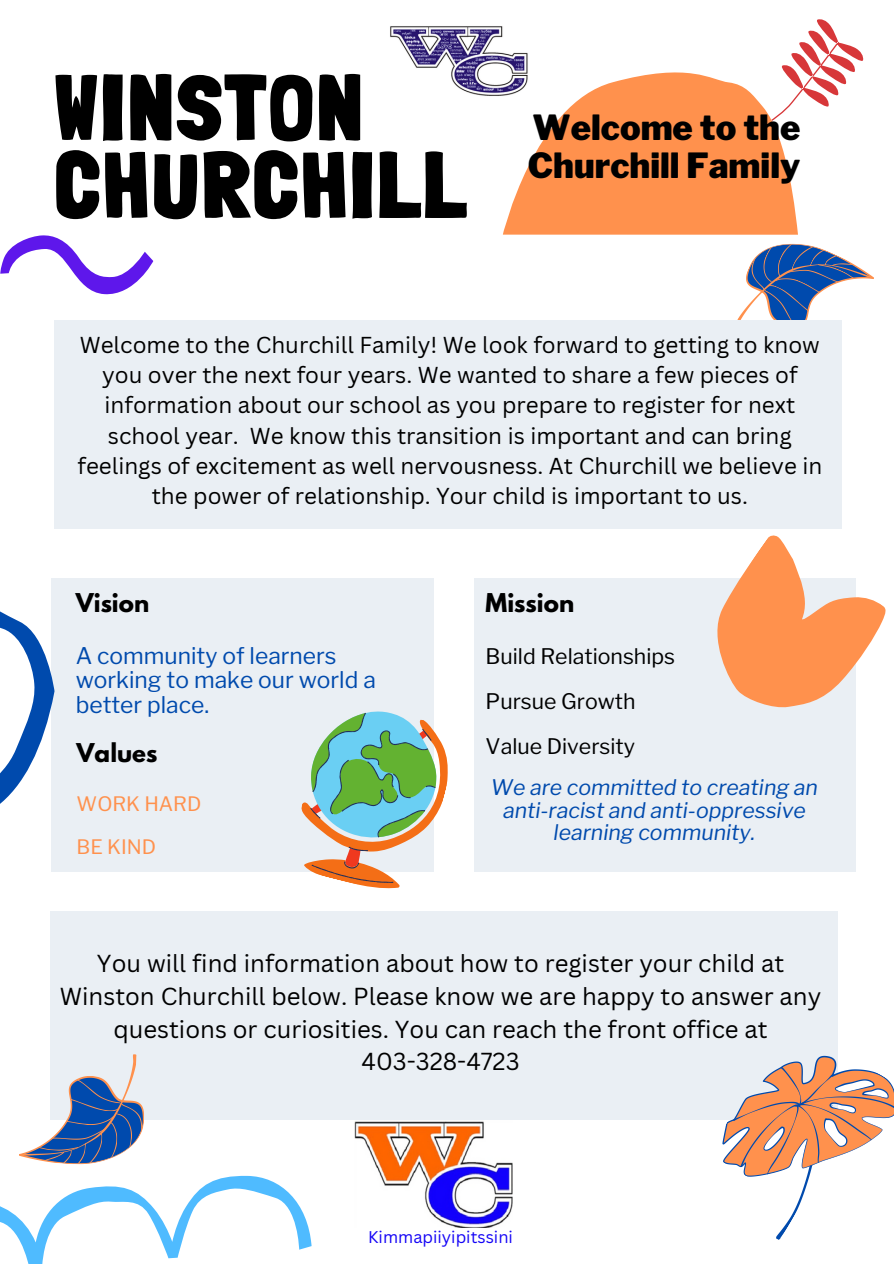
<style>
.page{position:relative;width:894px;height:1264px;background:#fff}
.page>*{position:absolute;margin:0;border:0;box-sizing:border-box;transform-origin:0 0}
.t1{font:900 91.95px/77.7px "Londrina Solid";letter-spacing:.035em;color:#000}
.t2{font:900 34.35px/37.3px "Libre Franklin";color:#000}
.t3{font:24px/32.7px "Canva Sans";color:#000;text-align:center}
.t4{font:700 22.95px "League Spartan";color:#000}
.t5{font:22.8px/24.8px "Libre Franklin";color:#004aad}
.t6{font:22.5px/30.3px "Canva Sans";color:#000;text-align:center}
.t7{font:italic 21.3px/22.5px "Libre Franklin";color:#004aad;text-align:center}
.t8{font:21.3px "Libre Franklin";color:#000}
.t9{font:19.8px "Libre Franklin";color:#ff914d}
.t10{font:16.5px "Canva Sans";color:#1404f6}
</style>
<div class="page">
<svg style="left:503px;top:72px;width:294px;height:162px;fill:#ff914d"></svg>
<div style="left:51px;top:578px;width:382px;height:293px;background:#eaeff4"></div>
<svg style="left:0;top:235px;width:153px;height:60px"></svg>
<svg style="left:0;top:611px;width:54px;height:193px"></svg>
<svg style="left:728px;top:219px;width:146px;height:153px"></svg>
<div style="left:474px;top:578px;width:381px;height:293px;background:#eaeff4"></div>
<img style="left:390px;top:26px;width:141px;height:71px">
<svg style="left:684px;top:528px;width:202px;height:212px"></svg>
<svg style="left:771px;top:19px;width:92px;height:102px"></svg>
<svg style="left:286px;top:695px;width:162px;height:194px"></svg>
<div style="left:55px;top:320px;width:786px;height:208px;background:#eaeff4"></div>
<div style="left:51px;top:911px;width:786px;height:208px;background:#eaeff4"></div>
<svg style="left:708px;top:1015px;width:185px;height:225px"></svg>
<svg style="left:0;top:1047px;width:312px;height:216px"></svg>
<img style="left:354px;top:1121px;width:158px;height:106px">
<h1 class="t1" style="left:55px;top:68px;width:412px">WINSTON<br>CHURCHILL</h1>
<p class="t2" style="left:527px;top:109px;width:274px">Welcome to the<br>Churchill Family</p>
<p class="t6" style="left:77px;top:328px;width:746px">Welcome to the Churchill Family! We look forward to getting to know you over the next four years. We wanted to share a few pieces of information about our school as you prepare to register for next school year. We know this transition is important and can bring feelings of excitement as well nervousness. At Churchill we believe in the power of relationship. Your child is important to us.</p>
<h3 class="t4" style="left:76px;top:591px;width:75px">Vision</h3>
<h4 class="t5" style="left:76px;top:643px;width:301px">A community of learners working to make our world a better place.</h4>
<h3 class="t4" style="left:77px;top:741px;width:82px">Values</h3>
<h5 class="t9" style="left:77px;top:791px;width:126px">WORK HARD</h5>
<h5 class="t9" style="left:77px;top:834px;width:81px">BE KIND</h5>
<h2 class="t4" style="left:485px;top:591px;width:90px">Mission</h2>
<p class="t8" style="left:485px;top:643px;width:191px">Build Relationships</p>
<p class="t8" style="left:485px;top:688px;width:151px">Pursue Growth</p>
<h4 class="t8" style="left:485px;top:733px;width:151px">Value Diversity</h4>
<p class="t7" style="left:490px;top:776px;width:328px">We are committed to creating an anti-racist and anti-oppressive learning community.</p>
<p class="t3" style="left:60px;top:946px;width:762px">You will find information about how to register your child at Winston Churchill below. Please know we are happy to answer any questions or curiosities. You can reach the front office at 403-328-4723</p>
<h3 class="t10" style="left:368px;top:1224px;width:146px">Kimmapiiyipitssini</h3>
</div>
